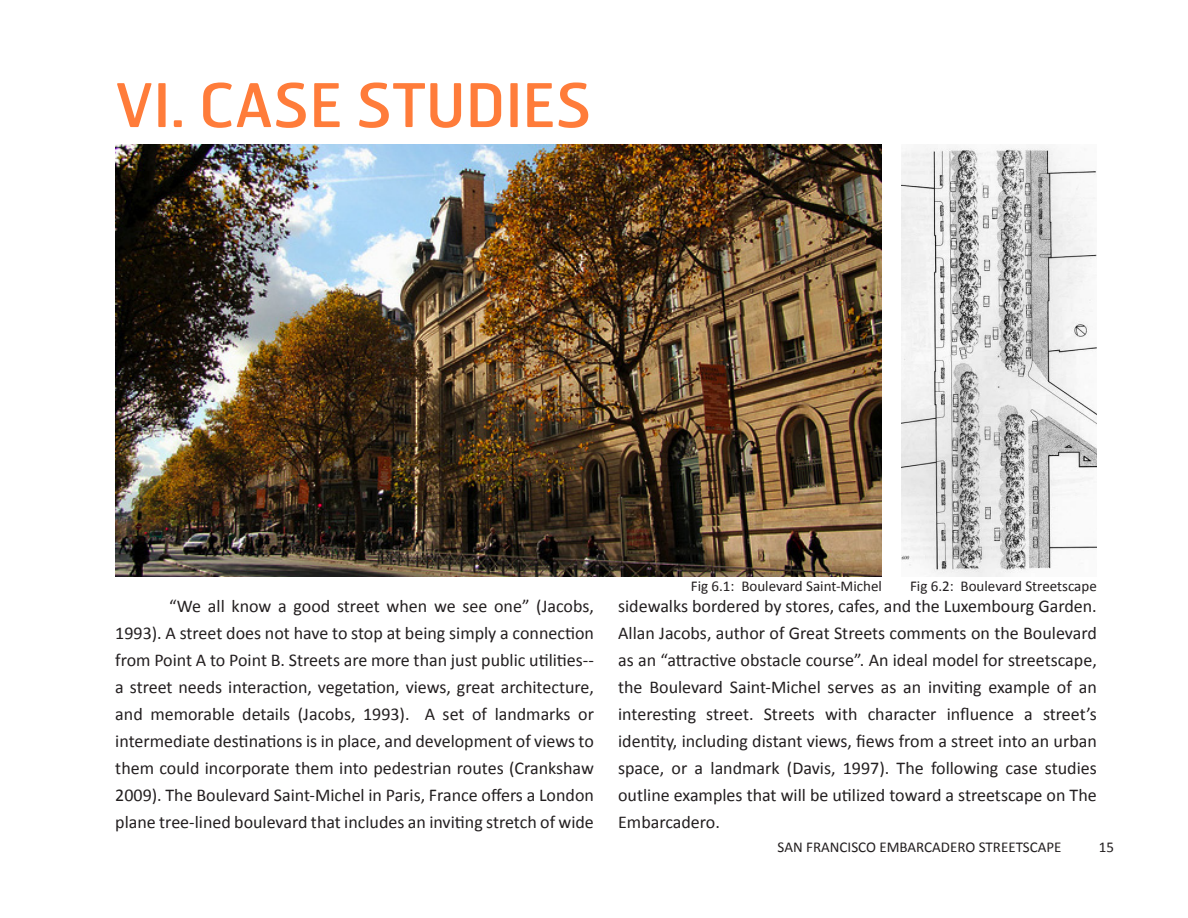
<style>
.page{position:relative;width:1188px;height:918px;background:#fff}
.page>*{position:absolute;margin:0;border:0;box-sizing:border-box;transform-origin:0 0}
.t1{font:60px "Hermes";color:#ff7c3a}
.t2{font:18px/27px "Calibri";color:#231f20;text-align:justify}
.t3{font:15px "Calibri";color:#231f20}
</style>
<div class="page">
<img style="left:115px;top:144px;width:767px;height:432px">
<img style="left:902px;top:145px;width:195px;height:431px">
<p class="t1" style="left:115px;top:67px;width:478px">VI. CASE STUDIES</p>
<p class="t3" style="left:691px;top:576px;width:193px">Fig 6.1: Boulevard Saint-Michel</p>
<p class="t3" style="left:910px;top:576px;width:188px">Fig 6.2: Boulevard Streetscape</p>
<p class="t2" style="left:115px;top:591px;width:480px;text-indent:54px">“We all know a good street when we see one” (Jacobs, 1993). A street does not have to stop at being simply a connection from Point A to Point B. Streets are more than just public utilities-- a street needs interaction, vegetation, views, great architecture, and memorable details (Jacobs, 1993). A set of landmarks or intermediate destinations is in place, and development of views to them could incorporate them into pedestrian routes (Crankshaw 2009). The Boulevard Saint-Michel in Paris, France offers a London plane tree-lined boulevard that includes an inviting stretch of wide</p>
<p class="t2" style="left:618px;top:591px;width:480px">sidewalks bordered by stores, cafes, and the Luxembourg Garden.<br>Allan Jacobs, author of Great Streets comments on the Boulevard as an “attractive obstacle course”. An ideal model for streetscape, the Boulevard Saint-Michel serves as an inviting example of an interesting street. Streets with character influence a street’s identity, including distant views, fiews from a street into an urban space, or a landmark (Davis, 1997). The following case studies outline examples that will be utilized toward a streetscape on The Embarcadero.</p>
<p class="t3" style="left:778px;top:838px;width:285px">SAN FRANCISCO EMBARCADERO STREETSCAPE</p>
<p class="t3" style="left:1099px;top:838px;width:17px">15</p>
</div>
